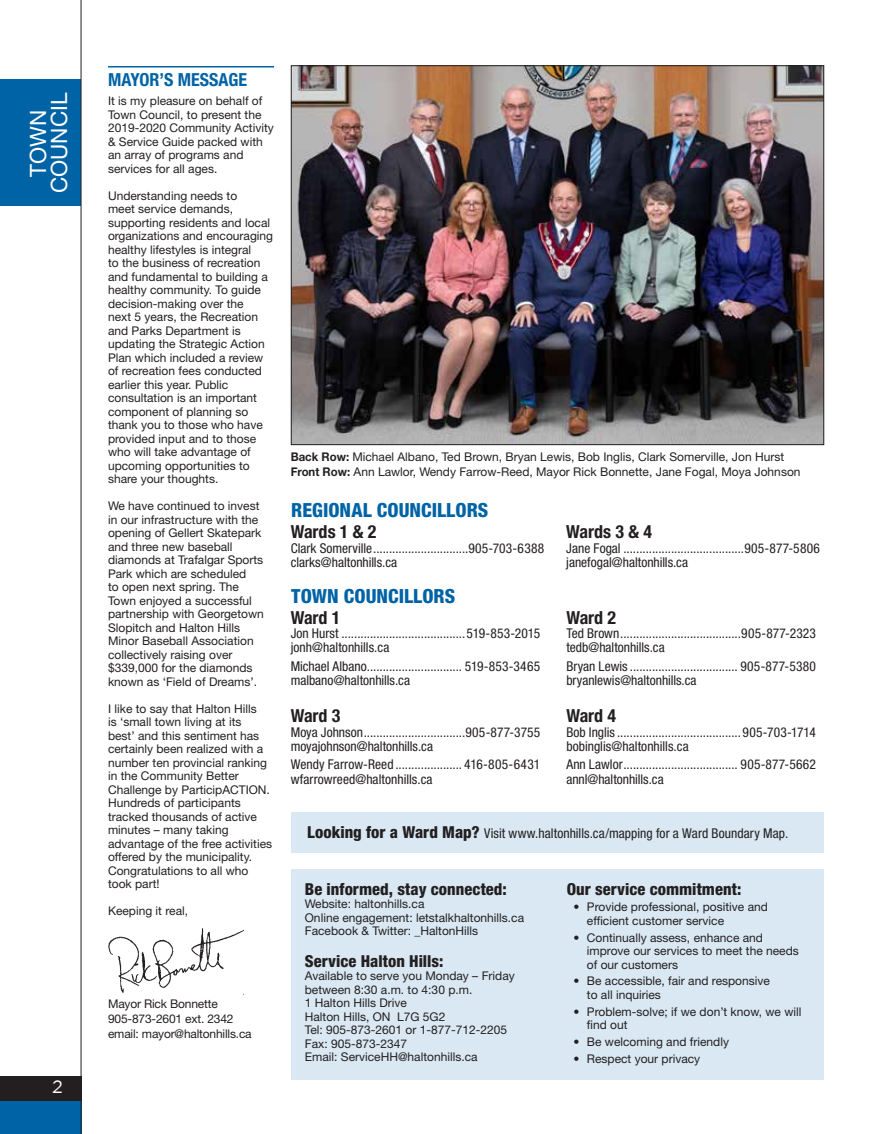
<style>
.page{position:relative;width:878px;height:1134px;background:#fff}
.page>*{position:absolute;margin:0;border:0;box-sizing:border-box;transform-origin:0 0}
.t1{font:22.5px/21px "Helvetica Neue LT Std";color:#fff;text-align:center}
.TOC_-_Heading_Bold{font:800 condensed 19.5px "Helvetica Neue LT Std";color:#0063a6}
.TOC_-_Bold{font:700 condensed 18px "Helvetica Neue LT Std";letter-spacing:-.005em;color:#231f20}
.P_-_Heading{font:700 condensed 18px "Helvetica Neue LT Std";color:#0063a6}
.t2{font:18px "Gotham";color:#fff}
.t3{font:800 condensed 16.5px "Helvetica Neue LT Std";letter-spacing:.005em;color:#231f20}
.TOC_STAFF_-_regular{font:condensed 13.5px/14.2px "Helvetica Neue LT Std";color:#231f20}
.TOC_-_Heading_Bold-2{font:condensed 13.5px "Helvetica Neue LT Std";letter-spacing:.005em;color:#231f20}
.P_-_Body{font:12px/13.5px "Helvetica Neue LT Std";color:#231f20}
.s1{font-weight:700}
.s2{font-weight:800;font-size:16.5px}
</style>
<div class="page">
<div style="left:0;top:80px;width:81px;height:126px;background:#0063a6"></div>
<hr style="left:108px;top:66px;width:166px;height:2px;background:#0063a6">
<img style="left:108px;top:928px;width:136px;height:67px">
<img style="left:293px;top:68px;width:529px;height:375px">
<div style="left:291px;top:812px;width:533px;height:41px;background:#d9e8f2"></div>
<div style="left:291px;top:869px;width:533px;height:211px;background:#d9e8f2"></div>
<div style="left:0;top:1076px;width:81px;height:27px;background:#231f20"></div>
<div style="left:0;top:1102px;width:81px;height:32px;background:#0063a6"></div>
<hr style="left:81px;top:0;width:1px;height:1134px;background:#231f20">
<h1 class="t1" style="left:27px;top:193px;width:102px;rotate:-90deg">TOWN<br>COUNCIL</h1>
<h3 class="t2" style="left:50px;top:1077px;width:14px">42</h3>
<h2 class="P_-_Heading" style="left:108px;top:69px;width:141px">MAYOR’S MESSAGE</h2>
<p class="P_-_Body" style="left:108px;top:94px;width:167px">It is my pleasure on behalf of<br>Town Council, to present the<br>2019-2020 Community Activity &amp; Service Guide packed with an array of programs and services for all ages.</p>
<p class="P_-_Body" style="left:108px;top:188px;width:166px">Understanding needs to<br>meet service demands, supporting residents and local organizations and encouraging healthy lifestyles is integral<br>to the business of recreation and fundamental to building a healthy community. To guide decision-making over the<br>next 5 years, the Recreation and Parks Department is updating the Strategic Action<br>Plan which included a review of recreation fees conducted earlier this year. Public consultation is an important component of planning so thank you to those who have provided input and to those who will take advantage of upcoming opportunities to share your thoughts.</p>
<p class="P_-_Body" style="left:108px;top:499px;width:157px">We have continued to invest in our infrastructure with the opening of Gellert Skatepark and three new baseball diamonds at Trafalgar Sports<br>Park which are scheduled<br>to open next spring. The<br>Town enjoyed a successful partnership with Georgetown<br>Slopitch and Halton Hills<br>Minor Baseball Association collectively raising over $339,000 for the diamonds known as ‘Field of Dreams’.</p>
<p class="P_-_Body" style="left:108px;top:701px;width:166px">I like to say that Halton Hills<br>is ‘small town living at its<br>best’ and this sentiment has certainly been realized with a number ten provincial ranking in the Community Better<br>Challenge by ParticipACTION.<br>Hundreds of participants tracked thousands of active minutes – many taking advantage of the free activities offered by the municipality.<br>Congratulations to all who took part!</p>
<p class="P_-_Body" style="left:108px;top:904px;width:82px">Keeping it real,</p>
<p class="P_-_Body" style="left:108px;top:997px;width:111px">Mayor Rick Bonnette</p>
<p class="P_-_Body" style="left:108px;top:1012px;width:127px">905-873-2601 ext. 2342</p>
<p class="P_-_Body" style="left:108px;top:1027px;width:145px">email: mayor@haltonhills.ca</p>
<p class="P_-_Body" style="left:291px;top:450px;width:495px"><span class="s1">Back Row:</span> Michael Albano, Ted Brown, Bryan Lewis, Bob Inglis, Clark Somerville, Jon Hurst</p>
<p class="P_-_Body" style="left:291px;top:465px;width:511px"><span class="s1">Front Row:</span> Ann Lawlor, Wendy Farrow-Reed, Mayor Rick Bonnette, Jane Fogal, Moya Johnson</p>
<h2 class="TOC_-_Heading_Bold" style="left:291px;top:498px;width:198px">REGIONAL COUNCILLORS</h2>
<p class="TOC_-_Bold" style="left:291px;top:521px;width:87px">Wards 1 &amp; 2</p>
<p class="TOC_STAFF_-_regular" style="left:291px;top:541px;width:255px">Clark Somerville..............................905-703-6388 clarks@haltonhills.ca</p>
<p class="TOC_-_Bold" style="left:566px;top:521px;width:87px">Wards 3 &amp; 4</p>
<p class="TOC_STAFF_-_regular" style="left:566px;top:541px;width:255px">Jane Fogal ......................................905-877-5806 janefogal@haltonhills.ca</p>
<h2 class="TOC_-_Heading_Bold" style="left:291px;top:584px;width:165px">TOWN COUNCILLORS</h2>
<p class="TOC_-_Bold" style="left:291px;top:607px;width:51px">Ward 1</p>
<p class="TOC_STAFF_-_regular" style="left:291px;top:626px;width:251px">Jon Hurst .......................................519-853-2015 jonh@haltonhills.ca</p>
<p class="TOC_STAFF_-_regular" style="left:291px;top:659px;width:251px">Michael Albano.............................. 519-853-3465 malbano@haltonhills.ca</p>
<p class="TOC_-_Bold" style="left:291px;top:705px;width:51px">Ward 3</p>
<p class="TOC_STAFF_-_regular" style="left:291px;top:725px;width:251px">Moya Johnson................................905-877-3755 moyajohnson@haltonhills.ca</p>
<p class="TOC_STAFF_-_regular" style="left:291px;top:757px;width:251px">Wendy Farrow-Reed ..................... 416-805-6431 wfarrowreed@haltonhills.ca</p>
<p class="TOC_-_Bold" style="left:566px;top:607px;width:51px">Ward 2</p>
<p class="TOC_STAFF_-_regular" style="left:566px;top:626px;width:251px">Ted Brown......................................905-877-2323 tedb@haltonhills.ca</p>
<p class="TOC_STAFF_-_regular" style="left:566px;top:659px;width:251px">Bryan Lewis .................................. 905-877-5380 bryanlewis@haltonhills.ca</p>
<p class="TOC_-_Bold" style="left:566px;top:705px;width:51px">Ward 4</p>
<p class="TOC_STAFF_-_regular" style="left:566px;top:725px;width:251px">Bob Inglis .......................................905-703-1714 bobinglis@haltonhills.ca</p>
<p class="TOC_STAFF_-_regular" style="left:566px;top:757px;width:251px">Ann Lawlor.................................... 905-877-5662 annl@haltonhills.ca</p>
<h2 class="TOC_-_Heading_Bold-2" style="left:307px;top:826px;width:482px"><span class="s2">Looking for a Ward Map?</span> Visit www.haltonhills.ca/mapping for a Ward Boundary Map.</h2>
<h3 class="t3" style="left:305px;top:879px;width:203px">Be informed, stay connected:</h3>
<p class="P_-_Body" style="left:305px;top:897px;width:221px">Website: haltonhills.ca<br>Online engagement: letstalkhaltonhills.ca<br>Facebook &amp; Twitter: _HaltonHills</p>
<h3 class="t3" style="left:305px;top:951px;width:140px">Service Halton Hills:</h3>
<p class="P_-_Body" style="left:305px;top:969px;width:211px">Available to serve you Monday – Friday between 8:30 a.m. to 4:30 p.m.<br>1 Halton Hills Drive<br>Halton Hills, ON L7G 5G2<br>Tel: 905-873-2601 or 1-877-712-2205<br>Fax: 905-873-2347<br>Email: ServiceHH@haltonhills.ca</p>
<h3 class="t3" style="left:566px;top:879px;width:176px">Our service commitment:</h3>
<p class="P_-_Body" style="left:587px;top:900px;width:182px;text-indent:-14px">• Provide professional, positive and efficient customer service</p>
<p class="P_-_Body" style="left:587px;top:930px;width:213px;text-indent:-14px">• Continually assess, enhance and improve our services to meet the needs of our customers</p>
<p class="P_-_Body" style="left:587px;top:974px;width:184px;text-indent:-14px">• Be accessible, fair and responsive to all inquiries</p>
<p class="P_-_Body" style="left:587px;top:1004px;width:216px;text-indent:-14px">• Problem-solve; if we don’t know, we will find out</p>
<p class="P_-_Body" style="left:573px;top:1035px;width:157px">• Be welcoming and friendly</p>
<p class="P_-_Body" style="left:573px;top:1051px;width:128px">• Respect your privacy</p>
</div>
